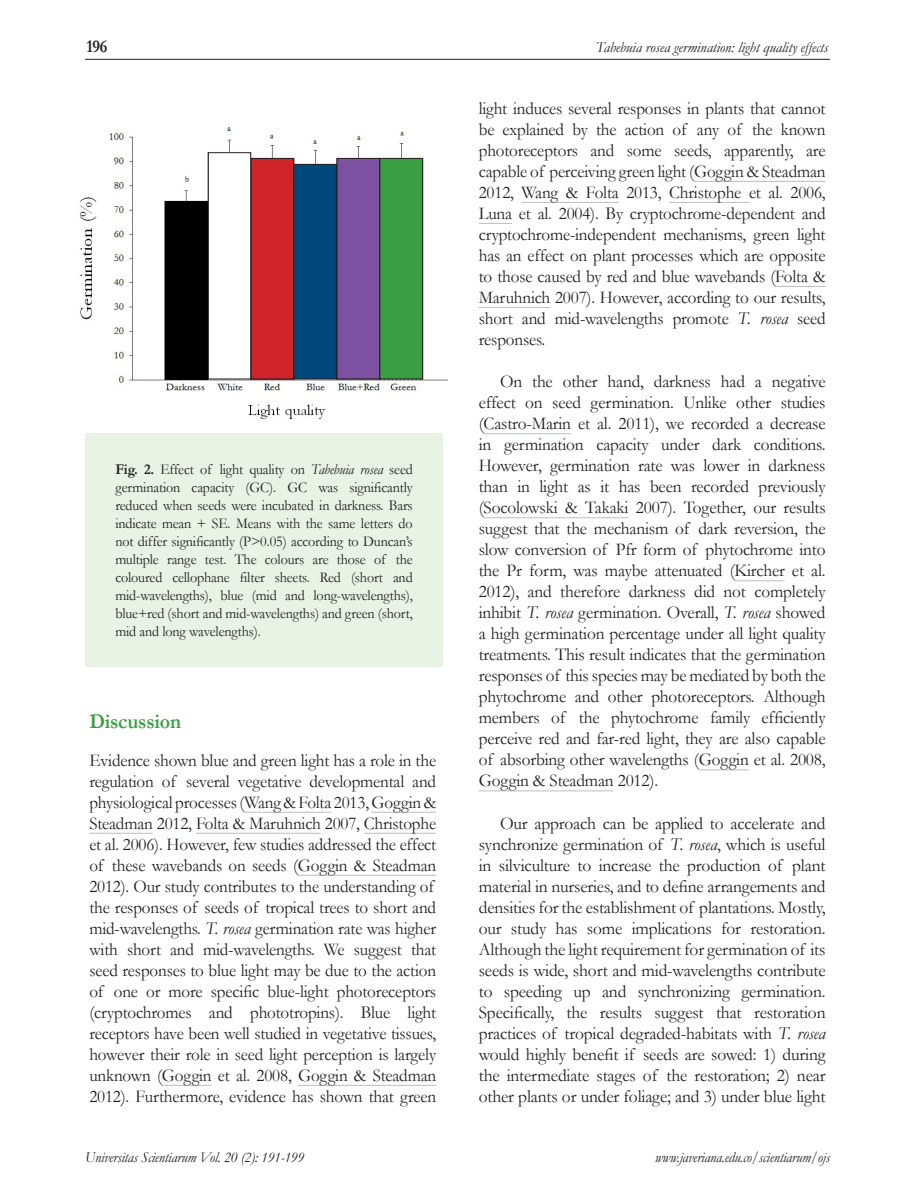
<style>
.page{position:relative;width:915px;height:1191px;background:#fff}
.page>*{position:absolute;margin:0;border:0;box-sizing:border-box;transform-origin:0 0}
.SUBTitulos{font:700 21px "Garamond";letter-spacing:-.01em;color:#399f42;scale:.95 1}
.TEXTOcorrido{font:18px/21px "Garamond";letter-spacing:-.01em;color:#231f20;scale:.95 1}
.TEXTOcorrido-2{font:18px/21px "Garamond";letter-spacing:-.01em;color:#231f20;text-align:justify;scale:.96 1}
.TEXTOcorrido-3{font:18px/21px "Garamond";letter-spacing:-.01em;color:#231f20;text-align:justify}
.t1{font:700 18px "Garamond";color:#231f20;scale:.9 1}
.TEXTOcorrido-4{font:15px/18px "Garamond";letter-spacing:-.01em;color:#231f20;text-align:justify;scale:.94 1}
.t2{font:italic 15px "Garamond";letter-spacing:-.01em;color:#231f20;scale:.95 1}
.t3{font:italic 15px "Garamond";letter-spacing:-.01em;color:#231f20}
.s1{font-weight:700}
.s2{font-style:italic}
</style>
<div class="page">
<hr style="left:85px;top:59px;width:744px;height:1px;background:#231f20">
<hr style="left:244px;top:812px;width:87px;height:1px;background:#bcbdc0">
<hr style="left:371px;top:812px;width:65px;height:1px;background:#bcbdc0">
<hr style="left:89px;top:833px;width:64px;height:1px;background:#bcbdc0">
<hr style="left:196px;top:833px;width:124px;height:1px;background:#bcbdc0">
<hr style="left:364px;top:833px;width:72px;height:1px;background:#bcbdc0">
<hr style="left:298px;top:875px;width:138px;height:1px;background:#bcbdc0">
<hr style="left:162px;top:1085px;width:49px;height:1px;background:#bcbdc0">
<hr style="left:298px;top:1085px;width:138px;height:1px;background:#bcbdc0">
<hr style="left:693px;top:181px;width:132px;height:1px;background:#bcbdc0">
<hr style="left:521px;top:202px;width:97px;height:1px;background:#bcbdc0">
<hr style="left:669px;top:202px;width:79px;height:1px;background:#bcbdc0">
<hr style="left:478px;top:223px;width:34px;height:1px;background:#bcbdc0">
<hr style="left:774px;top:286px;width:51px;height:1px;background:#bcbdc0">
<hr style="left:478px;top:307px;width:72px;height:1px;background:#bcbdc0">
<hr style="left:483px;top:433px;width:87px;height:1px;background:#bcbdc0">
<hr style="left:483px;top:517px;width:145px;height:1px;background:#bcbdc0">
<hr style="left:734px;top:580px;width:50px;height:1px;background:#bcbdc0">
<hr style="left:698px;top:769px;width:50px;height:1px;background:#bcbdc0">
<hr style="left:478px;top:790px;width:135px;height:1px;background:#bcbdc0">
<div style="left:85px;top:433px;width:357px;height:234px;background:#e8f2e5"></div>
<img style="left:80px;top:127px;width:367px;height:292px">
<div style="left:251px;top:158px;width:42px;height:221px;background:#d1232a"></div>
<div style="left:251px;top:158px;width:42px;height:221px;border:1px solid #231f20"></div>
<div style="left:208px;top:153px;width:42px;height:226px;background:#fff"></div>
<div style="left:208px;top:152px;width:43px;height:227px;border:1px solid #231f20"></div>
<div style="left:294px;top:164px;width:42px;height:215px;background:#01497b"></div>
<div style="left:293px;top:164px;width:43px;height:215px;border:1px solid #231f20"></div>
<div style="left:337px;top:158px;width:42px;height:221px;background:#7c51a1"></div>
<div style="left:380px;top:158px;width:42px;height:221px;background:#399f42"></div>
<div style="left:379px;top:158px;width:43px;height:221px;border:1px solid #231f20"></div>
<p class="t1" style="left:87px;top:34px;width:25px">196</p>
<p class="t3" style="left:595px;top:37px;width:234px">Tabebuia rosea germination: light quality effects</p>
<p class="TEXTOcorrido-4" style="left:115px;top:460px;width:318px"><span class="s1">Fig. 2.</span> Effect of light quality on <span class="s2">Tabebuia rosea</span> seed germination capacity (GC). GC was significantly reduced when seeds were incubated in darkness. Bars indicate mean + SE. Means with the same letters do not differ significantly (P&gt;0.05) according to Duncan’s multiple range test. The colours are those of the coloured cellophane filter sheets. Red (short and mid-wavelengths), blue (mid and long-wavelengths), blue+red (short and mid-wavelengths) and green (short, mid and long wavelengths).</p>
<p class="SUBTitulos" style="left:89px;top:707px;width:98px">Discussion</p>
<p class="TEXTOcorrido" style="left:89px;top:749px;width:366px">Evidence shown blue and green light has a role in the regulation of several vegetative developmental and physiological processes (Wang &amp; Folta 2013, Goggin &amp; Steadman 2012, Folta &amp; Maruhnich 2007, Christophe et al. 2006). However, few studies addressed the effect of these wavebands on seeds (Goggin &amp; Steadman 2012). Our study contributes to the understanding of the responses of seeds of tropical trees to short and mid-wavelengths. <span class="s2">T. rosea</span> germination rate was higher with short and mid-wavelengths. We suggest that seed responses to blue light may be due to the action of one or more specific blue-light photoreceptors (cryptochromes and phototropins). Blue light receptors have been well studied in vegetative tissues, however their role in seed light perception is largely unknown (Goggin et al. 2008, Goggin &amp; Steadman 2012). Furthermore, evidence has shown that green</p>
<p class="TEXTOcorrido" style="left:478px;top:97px;width:366px;text-align:justify">light induces several responses in plants that cannot be explained by the action of any of the known photoreceptors and some seeds, apparently, are capable of perceiving green light (Goggin &amp; Steadman 2012, Wang &amp; Folta 2013, Christophe et al. 2006, Luna et al. 2004). By cryptochrome-dependent and cryptochrome-independent mechanisms, green light has an effect on plant processes which are opposite to those caused by red and blue wavebands (Folta &amp; Maruhnich 2007). However, according to our results, short and mid-wavelengths promote <span class="s2">T. rosea</span> seed responses.</p>
<p class="TEXTOcorrido-2" style="left:478px;top:370px;width:363px;text-indent:21px">On the other hand, darkness had a negative effect on seed germination. Unlike other studies (Castro-Marin et al. 2011), we recorded a decrease in germination capacity under dark conditions.<br>However, germination rate was lower in darkness than in light as it has been recorded previously (Socolowski &amp; Takaki 2007). Together, our results suggest that the mechanism of dark reversion, the slow conversion of Pfr form of phytochrome into the Pr form, was maybe attenuated (Kircher et al.<br>2012), and therefore darkness did not completely inhibit <span class="s2">T. rosea</span> germination. Overall, <span class="s2">T. rosea</span> showed a high germination percentage under all light quality treatments. This result indicates that the germination responses of this species may be mediated by both the phytochrome and other photoreceptors. Although members of the phytochrome family efficiently perceive red and far-red light, they are also capable of absorbing other wavelengths (Goggin et al. 2008, Goggin &amp; Steadman 2012).</p>
<p class="TEXTOcorrido-3" style="left:478px;top:812px;width:348px;text-indent:21px">Our approach can be applied to accelerate and synchronize germination of <span class="s2">T. rosea</span>, which is useful in silviculture to increase the production of plant material in nurseries, and to define arrangements and densities for the establishment of plantations. Mostly, our study has some implications for restoration.<br>Although the light requirement for germination of its seeds is wide, short and mid-wavelengths contribute to speeding up and synchronizing germination.<br>Specifically, the results suggest that restoration practices of tropical degraded-habitats with <span class="s2">T. rosea </span>would highly benefit if seeds are sowed: 1) during the intermediate stages of the restoration; 2) near other plants or under foliage; and 3) under blue light</p>
<p class="t2" style="left:85px;top:1146px;width:232px">Universitas Scientiarum Vol. 20 (2): 191-199</p>
<p class="t2" style="left:655px;top:1147px;width:185px">www.javeriana.edu.co/scientiarum/ojs</p>
</div>
